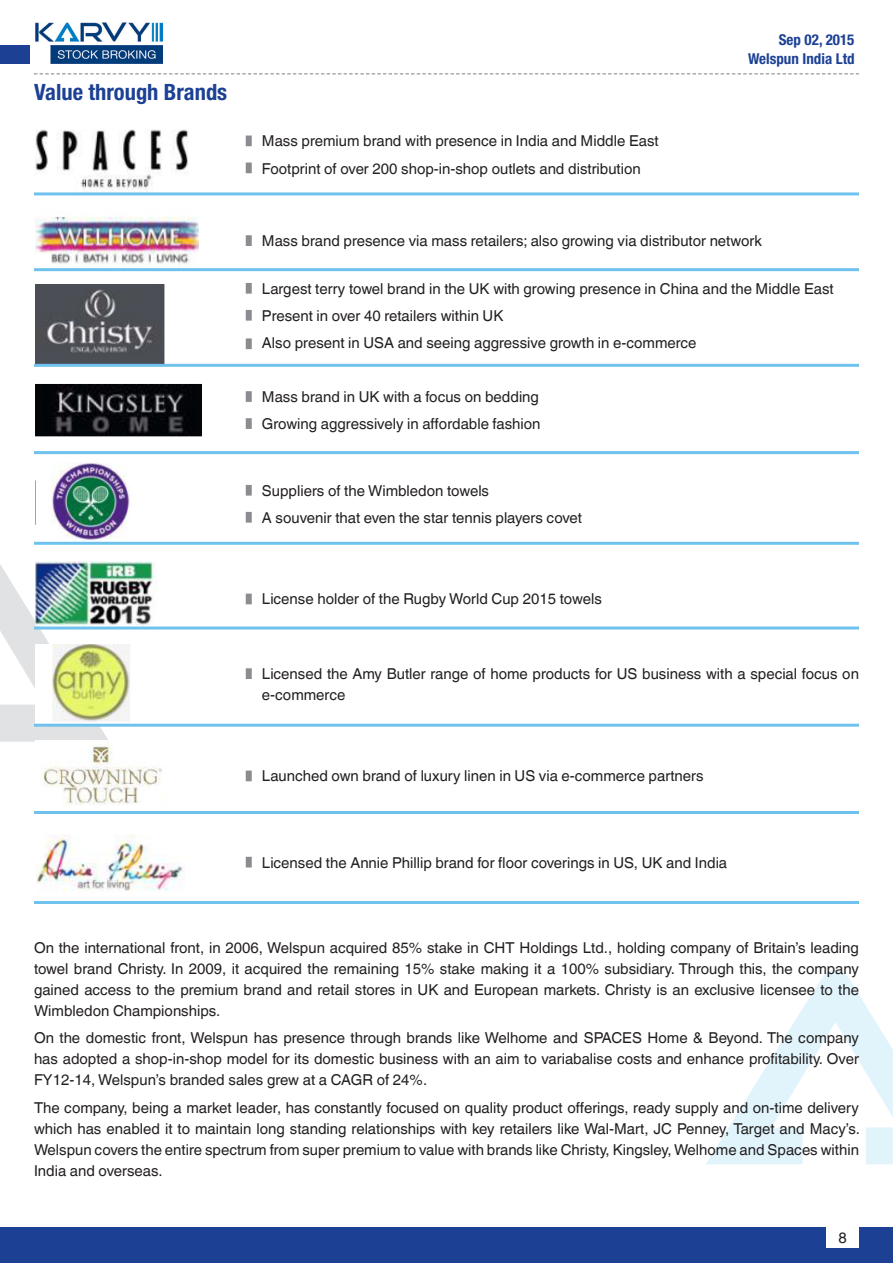
<style>
.page{position:relative;width:893px;height:1263px;background:#fff}
.page>*{position:absolute;margin:0;border:0;box-sizing:border-box;transform-origin:0 0}
.H___BMark{font:700 condensed 22.5px "Helvetica Neue LT Std";color:#1c4194}
.Body{font:15px/21px "Helvetica World";color:#231f20;text-align:justify}
.t1{font:700 condensed 15px/19.5px "Helvetica Neue LT Std";color:#1c4194;text-align:right}
</style>
<div class="page">
<svg style="left:0;top:561px;width:109px;height:181px"></svg>
<svg style="left:706px;top:970px;width:187px;height:194px"></svg>
<div style="left:0;top:1227px;width:893px;height:36px;background:#1c4194"></div>
<div style="left:826px;top:1206px;width:32px;height:42px;background:#fff"></div>
<img style="left:35px;top:23px;width:128px;height:41px">
<div style="left:0;top:45px;width:30px;height:18px;background:#1c4194"></div>
<svg style="left:34px;top:73px;width:825px;height:1px"></svg>
<img style="left:35px;top:129px;width:153px;height:63px">
<img style="left:35px;top:462px;width:106px;height:80px">
<img style="left:35px;top:284px;width:133px;height:80px">
<img style="left:35px;top:644px;width:101px;height:80px">
<img style="left:35px;top:384px;width:167px;height:53px">
<img style="left:35px;top:740px;width:127px;height:65px">
<img style="left:35px;top:835px;width:150px;height:56px">
<img style="left:35px;top:216px;width:163px;height:48px">
<img style="left:35px;top:562px;width:121px;height:63px">
<hr style="left:34px;top:192px;width:825px;height:3px;background:#6ec2ed">
<hr style="left:34px;top:542px;width:825px;height:3px;background:#6ec2ed">
<hr style="left:34px;top:364px;width:825px;height:3px;background:#6ec2ed">
<hr style="left:34px;top:724px;width:825px;height:3px;background:#6ec2ed">
<hr style="left:34px;top:451px;width:825px;height:3px;background:#6ec2ed">
<hr style="left:34px;top:811px;width:825px;height:3px;background:#6ec2ed">
<hr style="left:34px;top:268px;width:825px;height:3px;background:#6ec2ed">
<hr style="left:34px;top:626px;width:825px;height:3px;background:#6ec2ed">
<div style="left:246px;top:136px;width:6px;height:10px;background:#8a8c8f"></div>
<div style="left:246px;top:485px;width:6px;height:11px;background:#8a8c8f"></div>
<div style="left:246px;top:283px;width:6px;height:11px;background:#8a8c8f"></div>
<div style="left:246px;top:668px;width:6px;height:11px;background:#8a8c8f"></div>
<div style="left:246px;top:391px;width:6px;height:11px;background:#8a8c8f"></div>
<div style="left:246px;top:770px;width:6px;height:11px;background:#8a8c8f"></div>
<div style="left:246px;top:857px;width:6px;height:10px;background:#8a8c8f"></div>
<div style="left:246px;top:235px;width:6px;height:11px;background:#8a8c8f"></div>
<div style="left:246px;top:594px;width:6px;height:10px;background:#8a8c8f"></div>
<div style="left:246px;top:163px;width:6px;height:10px;background:#8a8c8f"></div>
<div style="left:246px;top:512px;width:6px;height:11px;background:#8a8c8f"></div>
<div style="left:246px;top:310px;width:6px;height:11px;background:#8a8c8f"></div>
<div style="left:246px;top:418px;width:6px;height:11px;background:#8a8c8f"></div>
<div style="left:246px;top:338px;width:6px;height:11px;background:#8a8c8f"></div>
<hr style="left:34px;top:901px;width:825px;height:3px;background:#6ec2ed">
<p class="H___BMark" style="left:34px;top:78px;width:195px">Value through Brands</p>
<p class="Body" style="left:262px;top:131px;width:398px">Mass premium brand with presence in India and Middle East</p>
<p class="Body" style="left:262px;top:158px;width:380px">Footprint of over 200 shop-in-shop outlets and distribution</p>
<p class="t1" style="left:748px;top:30px;width:108px">Sep 02, 2015<br>Welspun India Ltd</p>
<p class="Body" style="left:262px;top:230px;width:501px">Mass brand presence via mass retailers; also growing via distributor network</p>
<p class="Body" style="left:262px;top:278px;width:573px">Largest terry towel brand in the UK with growing presence in China and the Middle East</p>
<p class="Body" style="left:262px;top:305px;width:243px">Present in over 40 retailers within UK</p>
<p class="Body" style="left:262px;top:333px;width:436px">Also present in USA and seeing aggressive growth in e-commerce</p>
<p class="Body" style="left:262px;top:386px;width:278px">Mass brand in UK with a focus on bedding</p>
<p class="Body" style="left:262px;top:414px;width:280px">Growing aggressively in affordable fashion</p>
<p class="Body" style="left:262px;top:480px;width:229px">Suppliers of the Wimbledon towels</p>
<p class="Body" style="left:262px;top:507px;width:322px">A souvenir that even the star tennis players covet</p>
<p class="Body" style="left:262px;top:589px;width:341px">License holder of the Rugby World Cup 2015 towels</p>
<p class="Body" style="left:262px;top:663px;width:598px">Licensed the Amy Butler range of home products for US business with a special focus on e-commerce</p>
<p class="Body" style="left:262px;top:766px;width:443px">Launched own brand of luxury linen in US via e-commerce partners</p>
<p class="Body" style="left:262px;top:852px;width:467px">Licensed the Annie Phillip brand for floor coverings in US, UK and India</p>
<p class="Body" style="left:34px;top:937px;width:826px">On the international front, in 2006, Welspun acquired 85% stake in CHT Holdings Ltd., holding company of Britain’s leading towel brand Christy. In 2009, it acquired the remaining 15% stake making it a 100% subsidiary. Through this, the company gained access to the premium brand and retail stores in UK and European markets. Christy is an exclusive licensee to the Wimbledon Championships.</p>
<p class="Body" style="left:34px;top:1028px;width:826px">On the domestic front, Welspun has presence through brands like Welhome and SPACES Home &amp; Beyond. The company has adopted a shop-in-shop model for its domestic business with an aim to variabalise costs and enhance profitability. Over FY12-14, Welspun’s branded sales grew at a CAGR of 24%.</p>
<p class="Body" style="left:34px;top:1097px;width:827px">The company, being a market leader, has constantly focused on quality product offerings, ready supply and on-time delivery which has enabled it to maintain long standing relationships with key retailers like Wal-Mart, JC Penney, Target and Macy’s.<br>Welspun covers the entire spectrum from super premium to value with brands like Christy, Kingsley, Welhome and Spaces within India and overseas.</p>
<p class="Body" style="left:838px;top:1227px;width:10px">8</p>
</div>
